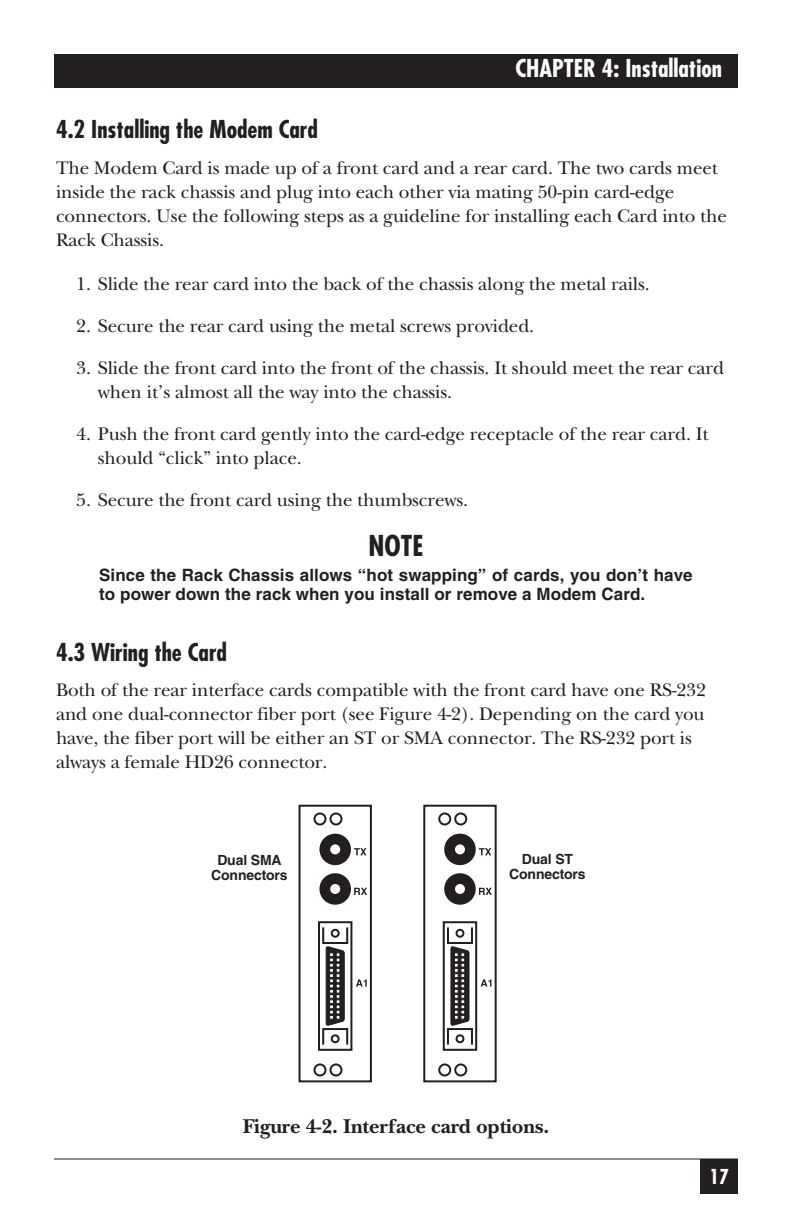
<style>
.page{position:relative;width:792px;height:1224px;background:#fff}
.page>*{position:absolute;margin:0;border:0;box-sizing:border-box;transform-origin:0 0}
.t1{font:700 condensed 28px "Futura";color:#231f20}
.t2{font:700 condensed 24px "Futura";color:#231f20}
.t3{font:700 condensed 24px "Futura";color:#fff}
.t4{font:700 20.8px "New Baskerville";letter-spacing:-.005em;color:#231f20}
.t5{font:700 condensed 20px "Futura";color:#fff}
.t6{font:19px/24px "New Baskerville";letter-spacing:-.005em;color:#231f20}
.t7{font:700 17px/19px "Helvetica";letter-spacing:.005em;color:#231f20}
.t8{font:700 14px/15px "Helvetica";letter-spacing:-.01em;color:#231f20;text-align:center}
</style>
<div class="page">
<div style="left:54px;top:54px;width:684px;height:34px;background:#231f20"></div>
<div style="left:700px;top:1159px;width:38px;height:35px;background:#231f20"></div>
<svg style="left:423px;top:804px;width:74px;height:279px"></svg>
<div style="left:444px;top:834px;width:32px;height:31px;background:#231f20;border:2px solid #231f20;border-radius:50%"></div>
<div style="left:455px;top:844px;width:10px;height:10px;background:#fff;border:2px solid #fff;border-radius:50%"></div>
<div style="left:444px;top:873px;width:32px;height:32px;background:#231f20;border:2px solid #231f20;border-radius:50%"></div>
<div style="left:455px;top:884px;width:10px;height:10px;background:#fff;border:2px solid #fff;border-radius:50%"></div>
<svg style="left:298px;top:804px;width:74px;height:279px"></svg>
<div style="left:319px;top:834px;width:32px;height:31px;background:#231f20;border:2px solid #231f20;border-radius:50%"></div>
<div style="left:330px;top:844px;width:10px;height:10px;background:#fff;border:2px solid #fff;border-radius:50%"></div>
<div style="left:319px;top:873px;width:32px;height:32px;background:#231f20;border:2px solid #231f20;border-radius:50%"></div>
<div style="left:330px;top:884px;width:10px;height:10px;background:#fff;border:2px solid #fff;border-radius:50%"></div>
<hr style="left:54px;top:1158px;width:684px;height:2px;background:#231f20">
<p class="t3" style="left:515px;top:58px;width:208px">CHAPTER 4: Installation</p>
<p class="t2" style="left:56px;top:119px;width:263px">4.2 Installing the Modem Card</p>
<p class="t6" style="left:56px;top:158px;width:673px">The Modem Card is made up of a front card and a rear card. The two cards meet inside the rack chassis and plug into each other via mating 50-pin card-edge connectors. Use the following steps as a guideline for installing each Card into the Rack Chassis.</p>
<p class="t6" style="left:76px;top:274px;width:575px">1. Slide the rear card into the back of the chassis along the metal rails.</p>
<p class="t6" style="left:76px;top:316px;width:459px">2. Secure the rear card using the metal screws provided.</p>
<p class="t6" style="left:98px;top:358px;width:628px;text-indent:-22px">3. Slide the front card into the front of the chassis. It should meet the rear card when it’s almost all the way into the chassis.</p>
<p class="t6" style="left:98px;top:424px;width:612px;text-indent:-22px">4. Push the front card gently into the card-edge receptacle of the rear card. It should “click” into place.</p>
<p class="t6" style="left:76px;top:490px;width:393px">5. Secure the front card using the thumbscrews.</p>
<h1 class="t1" style="left:369px;top:533px;width:56px">NOTE</h1>
<p class="t7" style="left:99px;top:566px;width:595px">Since the Rack Chassis allows “hot swapping” of cards, you don’t have to power down the rack when you install or remove a Modem Card.</p>
<p class="t2" style="left:56px;top:641px;width:172px">4.3 Wiring the Card</p>
<p class="t6" style="left:56px;top:680px;width:651px">Both of the rear interface cards compatible with the front card have one RS-232 and one dual-connector fiber port (see Figure 4-2). Depending on the card you have, the fiber port will be either an ST or SMA connector. The RS-232 port is always a female HD26 connector.</p>
<p class="t8" style="left:211px;top:854px;width:78px">Dual SMA<br>Connectors</p>
<p class="t8" style="left:509px;top:853px;width:78px">Dual ST<br>Connectors</p>
<p class="t4" style="left:243px;top:1119px;width:308px">Figure 4-2. Interface card options.</p>
<p class="t5" style="left:709px;top:1168px;width:21px">17</p>
</div>
